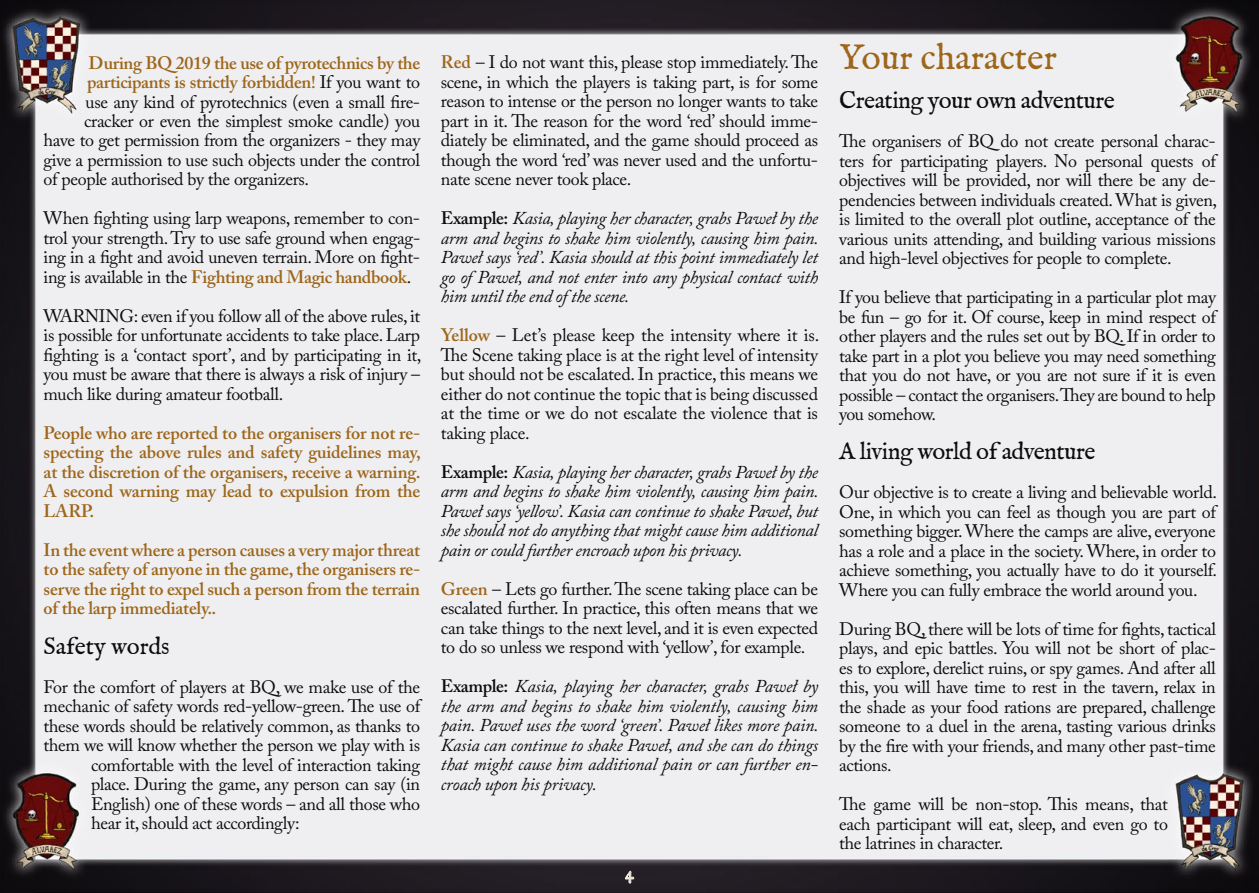
<style>
.page{position:relative;width:1259px;height:893px;background:#fff}
.page>*{position:absolute;margin:0;border:0;box-sizing:border-box;transform-origin:0 0}
.t1{font:36px "IM FELL English PRO Roman";color:#9d661a}
.t2{font:24px "IM FELL English PRO Roman";letter-spacing:-.02em;color:#0d0b0e}
.t3{font:24px "IM FELL English PRO Roman";color:#0d0b0e}
.t4{font:18px/19.5px "Adobe Caslon Pro";letter-spacing:-.02em;color:#0d0b0e;text-align:justify}
.t5{font:italic 18px/19.5px "Adobe Caslon Pro";letter-spacing:-.02em;color:#0d0b0e;text-align:justify}
.t6{font:600 18px/19.5px "Adobe Caslon Pro";letter-spacing:-.01em;color:#9d661a;text-align:justify}
.t7{font:18px "IM FELL English PRO Roman";color:#f2dba5}
.s1{font-weight:400;color:#0d0b0e}
.s2{font-weight:600;color:#9d661a}
.s3{font-weight:600;font-style:normal}
</style>
<div class="page">
<img style="left:0;top:0;width:1259px;height:893px">
<svg style="left:625px;top:870px;width:9px;height:14px"></svg>
<p class="t6" style="left:89px;top:53px;width:333px">During BQ 2019 the use of pyrotechnics by the</p>
<p class="t6" style="left:87px;top:72px;width:334px">participants is strictly forbidden! <span class="s1">If you want to</span></p>
<p class="t4" style="left:86px;top:92px;width:336px">use any kind of pyrotechnics (even a small fire-</p>
<p class="t4" style="left:84px;top:111px;width:337px">cracker or even the simplest smoke candle) you</p>
<p class="t4" style="left:44px;top:131px;width:378px">have to get permission from the organizers - they may</p>
<p class="t4" style="left:44px;top:150px;width:378px">give a permission to use such objects under the control</p>
<p class="t4" style="left:44px;top:170px;width:267px">of people authorised by the organizers.</p>
<p class="t4" style="left:44px;top:209px;width:378px">When fighting using larp weapons, remember to con&shy;trol your strength. Try to use safe ground when engag&shy;ing in a fight and avoid uneven terrain. More on fight&shy;ing is available in the <span class="s2">Fighting and Magic handbook</span>.</p>
<p class="t4" style="left:44px;top:306px;width:379px">WARNING: even if you follow all of the above rules, it is possible for unfortunate accidents to take place. Larp fighting is a ‘contact sport’, and by participating in it, you must be aware that there is always a risk of injury – much like during amateur football.</p>
<p class="t6" style="left:44px;top:423px;width:379px">People who are reported to the organisers for not re&shy;specting the above rules and safety guidelines may, at the discretion of the organisers, receive a warning.<br>A second warning may lead to expulsion from the LARP.</p>
<p class="t6" style="left:44px;top:540px;width:378px">In the event where a person causes a very major threat to the safety of anyone in the game, the organisers re&shy;serve the right to expel such a person from the terrain of the larp immediately..</p>
<h2 class="t3" style="left:44px;top:632px;width:128px">Safety words</h2>
<p class="t4" style="left:44px;top:677px;width:378px">For the comfort of players at BQ, we make use of the</p>
<p class="t4" style="left:44px;top:696px;width:378px">mechanic of safety words red-yellow-green. The use of</p>
<p class="t4" style="left:44px;top:716px;width:378px">these words should be relatively common, as thanks to</p>
<p class="t4" style="left:44px;top:735px;width:378px">them we will know whether the person we play with is</p>
<p class="t4" style="left:91px;top:755px;width:331px">comfortable with the level of interaction taking</p>
<p class="t4" style="left:91px;top:774px;width:331px">place. During the game, any person can say (in</p>
<p class="t4" style="left:91px;top:794px;width:331px">English) one of these words – and all those who</p>
<p class="t4" style="left:91px;top:813px;width:210px">hear it, should act accordingly:</p>
<p class="t4" style="left:441px;top:53px;width:379px"><span class="s2">Red</span> – I do not want this, please stop immediately. The scene, in which the players is taking part, is for some reason to intense or the person no longer wants to take part in it. The reason for the word ‘red’ should imme&shy;diately be eliminated, and the game should proceed as though the word ‘red’ was never used and the unfortu&shy;nate scene never took place.</p>
<p class="t5" style="left:441px;top:208px;width:379px"><span class="s3">Example:</span> Kasia, playing her character, grabs Paweł by the arm and begins to shake him violently, causing him pain.<br>Paweł says ‘red’. Kasia should at this point immediately let go of Paweł, and not enter into any physical contact with him until the end of the scene.</p>
<p class="t4" style="left:441px;top:325px;width:380px"><span class="s2">Yellow</span> – Let’s please keep the intensity where it is.<br>The Scene taking place is at the right level of intensity but should not be escalated. In practice, this means we either do not continue the topic that is being discussed at the time or we do not escalate the violence that is taking place.</p>
<p class="t5" style="left:441px;top:462px;width:379px"><span class="s3">Example:</span> Kasia, playing her character, grabs Paweł by the arm and begins to shake him violently, causing him pain.<br>Paweł says ‘yellow’. Kasia can continue to shake Paweł, but she should not do anything that might cause him additional pain or could further encroach upon his privacy.</p>
<p class="t4" style="left:441px;top:579px;width:379px"><span class="s2">Green</span> – Lets go further. The scene taking place can be escalated further. In practice, this often means that we can take things to the next level, and it is even expected to do so unless we respond with ‘yellow’, for example.</p>
<p class="t5" style="left:441px;top:676px;width:379px"><span class="s3">Example:</span> Kasia, playing her character, grabs Paweł by the arm and begins to shake him violently, causing him pain. Paweł uses the word ‘green’. Paweł likes more pain.<br>Kasia can continue to shake Paweł, and she can do things that might cause him additional pain or can further en&shy;croach upon his privacy.</p>
<p class="t7" style="left:625px;top:863px;width:10px">4</p>
<h1 class="t1" style="left:839px;top:37px;width:219px">Your character</h1>
<h2 class="t2" style="left:839px;top:87px;width:277px">Creating your own adventure</h2>
<p class="t4" style="left:839px;top:131px;width:379px">The organisers of BQ do not create personal charac&shy;ters for participating players. No personal quests of objectives will be provided, nor will there be any de&shy;pendencies between individuals created. What is given, is limited to the overall plot outline, acceptance of the various units attending, and building various missions and high-level objectives for people to complete.</p>
<p class="t4" style="left:839px;top:287px;width:378px">If you believe that participating in a particular plot may be fun – go for it. Of course, keep in mind respect of other players and the rules set out by BQ. If in order to take part in a plot you believe you may need something that you do not have, or you are not sure if it is even possible – contact the organisers.They are bound to help you somehow.</p>
<h2 class="t2" style="left:839px;top:438px;width:258px">A living world of adventure</h2>
<p class="t4" style="left:839px;top:482px;width:379px">Our objective is to create a living and believable world.<br>One, in which you can feel as though you are part of something bigger. Where the camps are alive, everyone has a role and a place in the society. Where, in order to achieve something, you actually have to do it yourself.<br>Where you can fully embrace the world around you.</p>
<p class="t4" style="left:839px;top:619px;width:378px">During BQ, there will be lots of time for fights, tactical plays, and epic battles. You will not be short of plac&shy;es to explore, derelict ruins, or spy games. And after all this, you will have time to rest in the tavern, relax in the shade as your food rations are prepared, challenge someone to a duel in the arena, tasting various drinks by the fire with your friends, and many other past-time actions.</p>
<p class="t4" style="left:839px;top:794px;width:330px">The game will be non-stop. This means, that each participant will eat, sleep, and even go to the latrines in character.</p>
</div>
